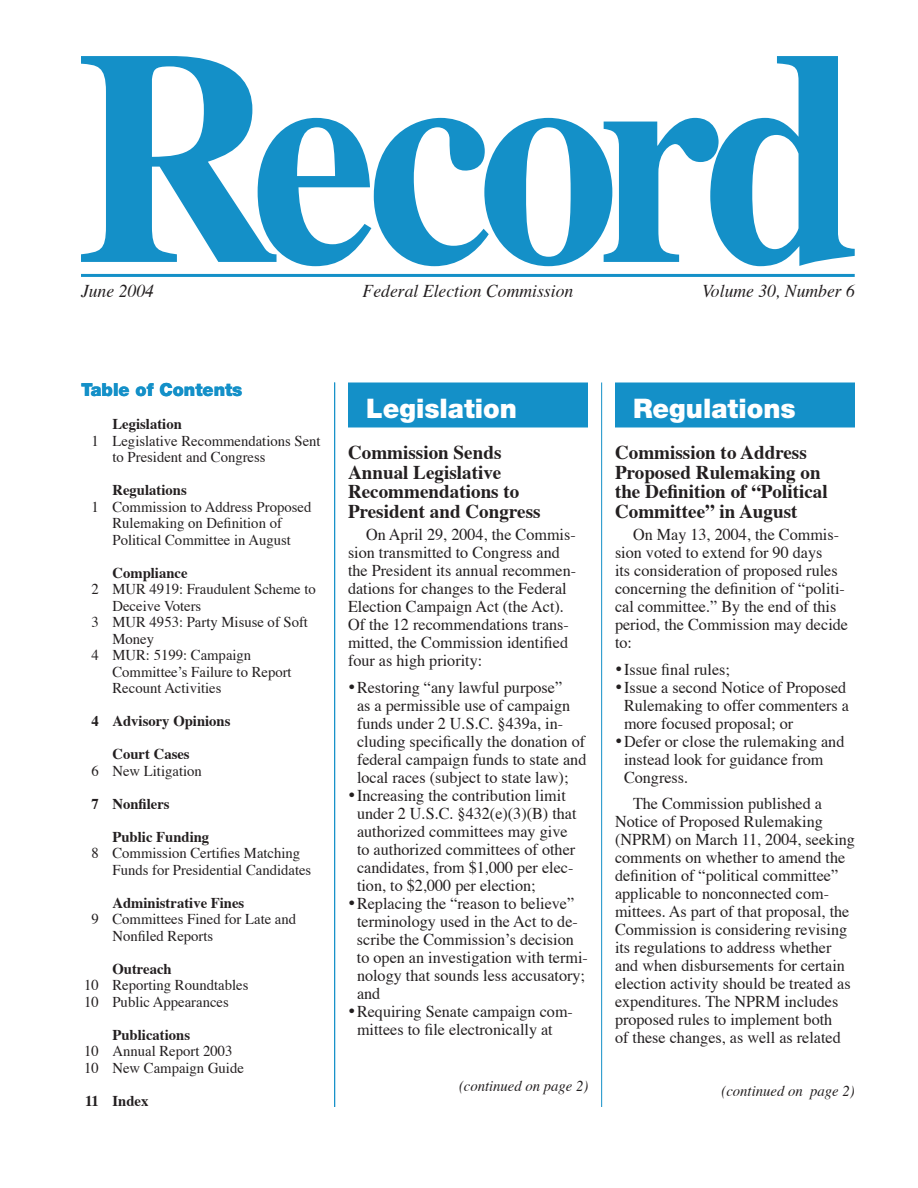
<style>
.page{position:relative;width:918px;height:1188px;background:#fff}
.page>*{position:absolute;margin:0;border:0;box-sizing:border-box;transform-origin:0 0}
.t1{font:900 27px "Helvetica Neue";color:#fff}
.t2{font:700 19.5px/19.5px "Times";color:#231f20}
.t3{font:italic 18px "Times";color:#231f20}
.t4{font:900 18px "Helvetica Neue";color:#1490c8}
.t5{font:16.5px/18px "Times";color:#231f20}
.t6{font:15px/16.5px "Times";color:#231f20}
.t7{font:700 15px/33px "Times";color:#231f20}
.t8{font:italic 15px "Times";color:#231f20}
</style>
<div class="page">
<hr style="left:601px;top:382px;width:1px;height:725px;background:#1490c8">
<svg style="left:81px;top:56px;width:774px;height:210px"></svg>
<svg style="left:81px;top:274px;width:774px;height:3px;background:#1892c9"></svg>
<hr style="left:334px;top:382px;width:1px;height:725px;background:#1490c8">
<div style="left:616px;top:383px;width:238px;height:44px;background:#1490c8"></div>
<div style="left:615px;top:382px;width:240px;height:46px;border:2px solid #1490c8"></div>
<div style="left:349px;top:383px;width:238px;height:44px;background:#1490c8"></div>
<div style="left:348px;top:382px;width:240px;height:46px;border:2px solid #1490c8"></div>
<p class="t3" style="left:81px;top:280px;width:74px">June 2004</p>
<p class="t3" style="left:363px;top:280px;width:212px">Federal Election Commission</p>
<p class="t3" style="left:702px;top:280px;width:154px">Volume 30, Number 6</p>
<p class="t4" style="left:81px;top:379px;width:163px">Table of Contents</p>
<p class="t7" style="left:112px;top:408px;width:71px">Legislation</p>
<p class="t6" style="left:112px;top:433px;width:210px;text-indent:-21px">1 Legislative Recommendations Sent to President and Congress</p>
<p class="t7" style="left:112px;top:474px;width:76px">Regulations</p>
<p class="t6" style="left:92px;top:499px;width:221px;text-align:center">1 Commission to Address Proposed<br>Rulemaking on Definition of<br>Political Committee in August</p>
<p class="t7" style="left:112px;top:557px;width:77px">Compliance</p>
<p class="t6" style="left:92px;top:582px;width:226px">2 MUR 4919: Fraudulent Scheme to</p>
<p class="t6" style="left:112px;top:598px;width:90px">Deceive Voters</p>
<p class="t6" style="left:92px;top:615px;width:218px">3 MUR 4953: Party Misuse of Soft</p>
<p class="t6" style="left:112px;top:631px;width:43px">Money</p>
<p class="t6" style="left:92px;top:648px;width:161px">4 MUR: 5199: Campaign</p>
<p class="t6" style="left:112px;top:664px;width:181px">Committeeʼs Failure to Report</p>
<p class="t6" style="left:112px;top:681px;width:111px">Recount Activities</p>
<p class="t7" style="left:92px;top:705px;width:140px">4 Advisory Opinions</p>
<p class="t7" style="left:112px;top:738px;width:79px">Court Cases</p>
<p class="t6" style="left:92px;top:763px;width:112px">6 New Litigation</p>
<p class="t7" style="left:112px;top:788px;width:98px;text-indent:-21px">7 Nonfilers<br>Public Funding</p>
<p class="t6" style="left:112px;top:846px;width:200px;text-indent:-21px">8 Commission Certifies Matching<br>Funds for Presidential Candidates</p>
<p class="t7" style="left:112px;top:887px;width:133px">Administrative Fines</p>
<p class="t6" style="left:112px;top:912px;width:185px;text-indent:-21px">9 Committees Fined for Late and<br>Nonfiled Reports</p>
<p class="t7" style="left:112px;top:953px;width:61px">Outreach</p>
<p class="t6" style="left:84px;top:978px;width:166px">10 Reporting Roundtables<br>10 Public Appearances</p>
<p class="t7" style="left:112px;top:1019px;width:79px">Publications</p>
<p class="t6" style="left:84px;top:1044px;width:161px">10 Annual Report 2003<br>10 New Campaign Guide</p>
<p class="t7" style="left:85px;top:1085px;width:65px">11 Index</p>
<h1 class="t1" style="left:366px;top:393px;width:152px">Legislation</h1>
<h1 class="t1" style="left:633px;top:393px;width:164px">Regulations</h1>
<p class="t2" style="left:348px;top:444px;width:194px">Commission Sends<br>Annual Legislative<br>Recommendations to<br>President and Congress</p>
<p class="t5" style="left:348px;top:527px;width:230px;text-indent:18px">On April 29, 2004, the Commis&shy;sion transmitted to Congress and the President its annual recommen&shy;dations for changes to the Federal<br>Election Campaign Act (the Act).<br>Of the 12 recommendations trans&shy;mitted, the Commission identified four as high priority:</p>
<p class="t5" style="left:357px;top:679px;width:231px;text-indent:-9px">• Restoring “any lawful purpose”<br>as a permissible use of campaign funds under 2 U.S.C. §439a, in&shy;cluding specifically the donation of federal campaign funds to state and local races (subject to state law);</p>
<p class="t5" style="left:357px;top:787px;width:221px;text-indent:-9px">• Increasing the contribution limit under 2 U.S.C. §432(e)(3)(B) that authorized committees may give to authorized committees of other candidates, from $1,000 per elec&shy;tion, to $2,000 per election;</p>
<p class="t5" style="left:357px;top:895px;width:232px;text-indent:-9px">• Replacing the “reason to believe” terminology used in the Act to de&shy;scribe the Commissionʼs decision to open an investigation with termi&shy;nology that sounds less accusatory; and</p>
<p class="t5" style="left:357px;top:1003px;width:217px;text-indent:-9px">• Requiring Senate campaign com&shy;mittees to file electronically at</p>
<p class="t2" style="left:615px;top:444px;width:214px">Commission to Address<br>Proposed Rulemaking on the Definition of “Political<br>Committee” in August</p>
<p class="t5" style="left:615px;top:527px;width:235px;text-indent:18px">On May 13, 2004, the Commis&shy;sion voted to extend for 90 days<br>its consideration of proposed rules concerning the definition of “politi&shy;cal committee.” By the end of this period, the Commission may decide to:</p>
<p class="t5" style="left:615px;top:661px;width:116px">• Issue final rules;</p>
<p class="t5" style="left:624px;top:679px;width:227px;text-indent:-9px">• Issue a second Notice of Proposed<br>Rulemaking to offer commenters a more focused proposal; or</p>
<p class="t5" style="left:624px;top:733px;width:222px;text-indent:-9px">• Defer or close the rulemaking and instead look for guidance from<br>Congress.</p>
<p class="t5" style="left:615px;top:795px;width:242px;text-indent:18px">The Commission published a Notice of Proposed Rulemaking (NPRM) on March 11, 2004, seeking comments on whether to amend the definition of “political committee” applicable to nonconnected com&shy;mittees. As part of that proposal, the Commission is considering revising its regulations to address whether and when disbursements for certain election activity should be treated as expenditures. The NPRM includes proposed rules to implement both<br>of these changes, as well as related</p>
<p class="t8" style="left:459px;top:1077px;width:131px">(continued on page 2)</p>
<p class="t8" style="left:722px;top:1081px;width:135px">(continued on page 2)</p>
</div>
